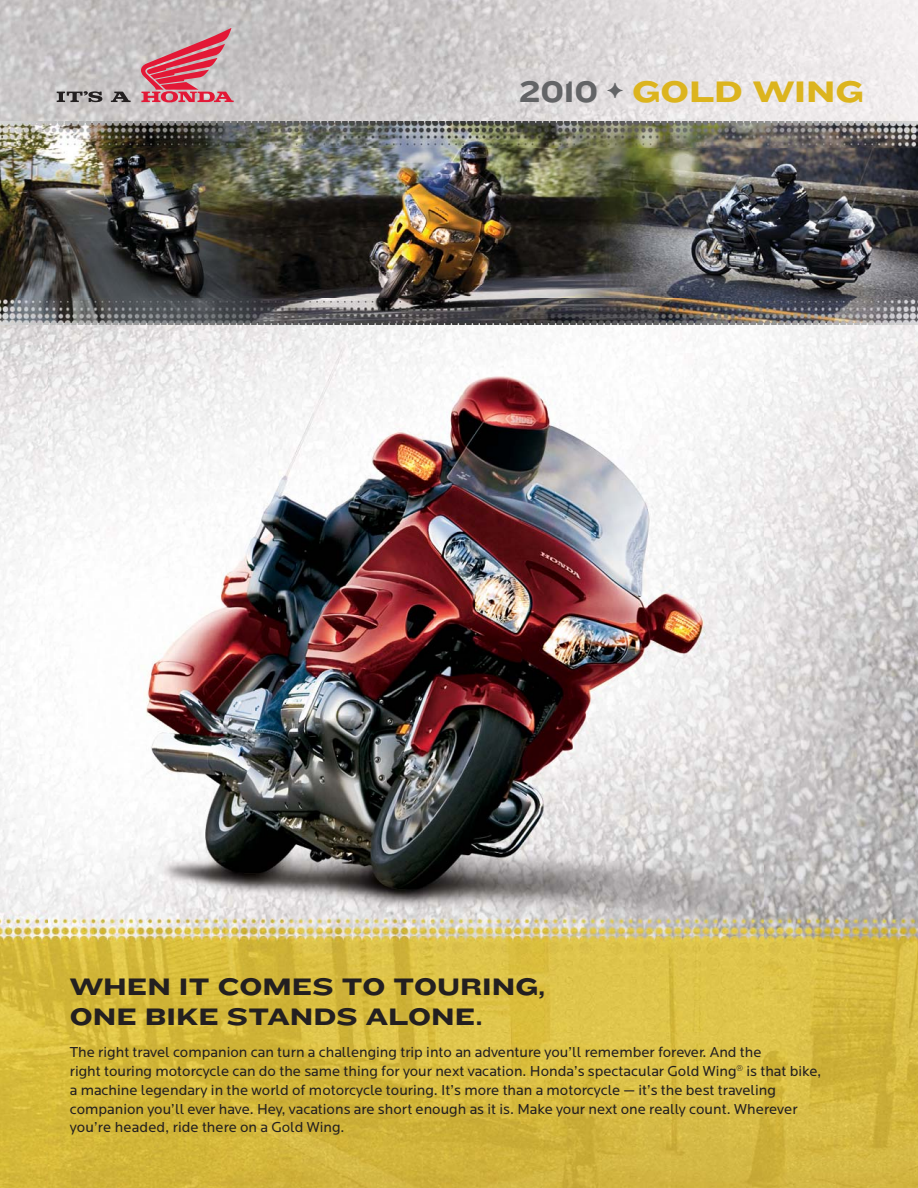
<style>
.page{position:relative;width:918px;height:1188px;background:#fff}
.page>*{position:absolute;margin:0;border:0;box-sizing:border-box;transform-origin:0 0}
.t1{font:30.75px "Knockout 54 Sumo";color:#dcb41e}
.t2{font:24.75px/30px "Knockout 54 Sumo";color:#231f20}
.t3{font:15px/18.8px "Locator";color:#231f20}
.s1{font-family:"Knockout 53 Heviweight";color:#636466}
.s2{font-family:"Monotype Sorts";font-size:21px;color:#636466}
</style>
<div class="page">
<img style="left:0;top:0;width:918px;height:122px">
<img style="left:0;top:324px;width:48px;height:864px">
<img style="left:48px;top:324px;width:717px;height:708px">
<img style="left:765px;top:324px;width:153px;height:864px">
<img style="left:48px;top:1032px;width:718px;height:156px">
<img style="left:0;top:122px;width:918px;height:202px">
<svg style="left:111px;top:92px;width:20px;height:10px"></svg>
<svg style="left:141px;top:28px;width:93px;height:74px;background:#d0818c"></svg>
<svg style="left:57px;top:91px;width:45px;height:11px"></svg>
<h1 class="t1" style="left:519px;top:80px;width:346px"><span class="s1">2010</span> <span class="s2">F</span> GOLD WING</h1>
<h2 class="t2" style="left:70px;top:974px;width:477px">WHEN IT COMES TO TOURING,<br>ONE BIKE STANDS ALONE.</h2>
<p class="t3" style="left:70px;top:1045px;width:753px">The right travel companion can turn a challenging trip into an adventure you’ll remember forever. And the<br>right touring motorcycle can do the same thing for your next vacation. Honda’s spectacular Gold Wing<sup>®</sup> is that bike, a machine legendary in the world of motorcycle touring. It’s more than a motorcycle — it’s the best traveling companion you’ll ever have. Hey, vacations are short enough as it is. Make your next one really count. Wherever you’re headed, ride there on a Gold Wing.</p>
</div>
